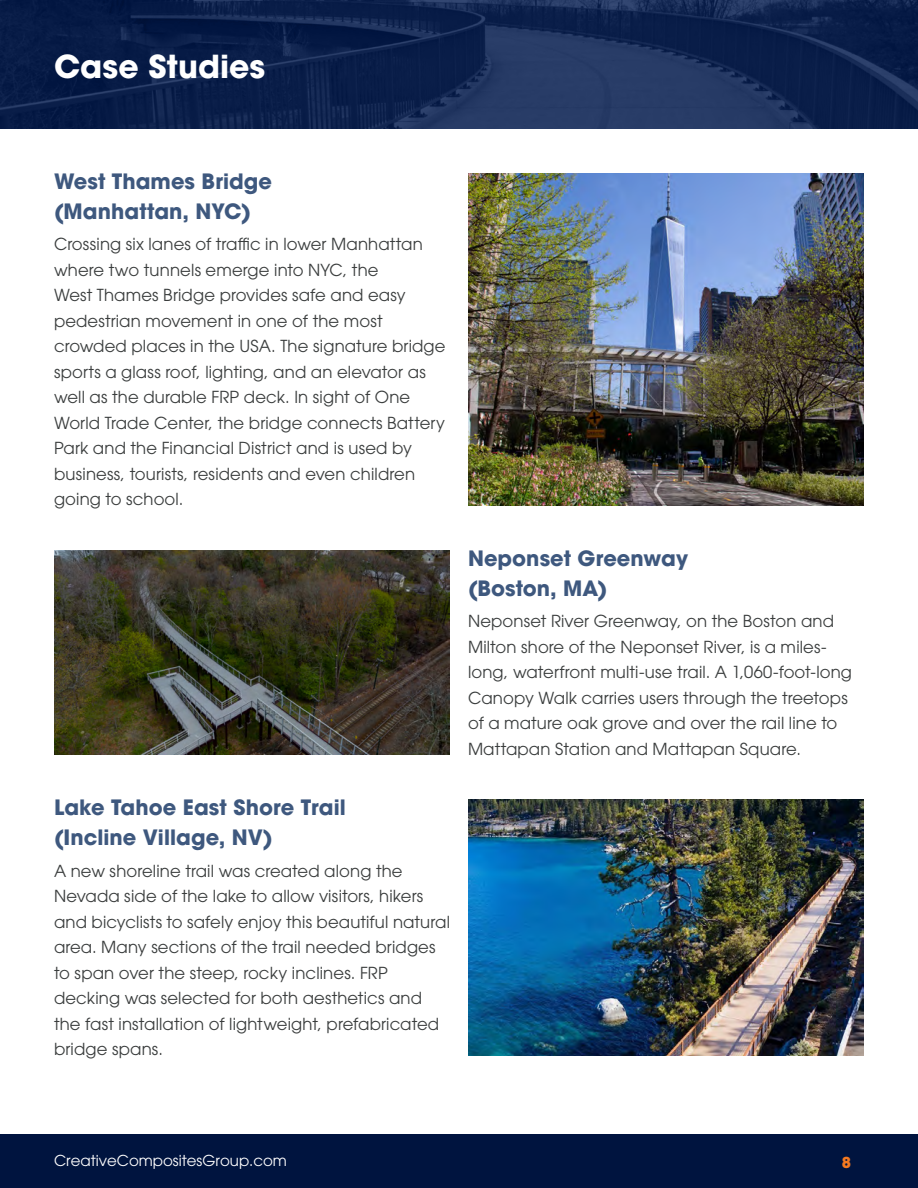
<style>
.page{position:relative;width:918px;height:1188px;background:#fff}
.page>*{position:absolute;margin:0;border:0;box-sizing:border-box;transform-origin:0 0}
.t1{font:700 31.5px "ITC Avant Garde Pro";color:#fff}
.t2{font:700 21px/30px "ITC Avant Garde Pro";letter-spacing:.005em;color:#3e587e}
.t3{font:16.5px/25.5px "ITC Avant Garde Pro";letter-spacing:.01em;color:#3a3d3d}
.t4{font:15px "ITC Avant Garde Pro";color:#fff}
.t5{font:700 15px "ITC Avant Garde Std";color:#f47920}
</style>
<div class="page">
<div style="left:0;top:1134px;width:918px;height:54px;background:#00143f"></div>
<img style="left:0;top:0;width:918px;height:128px">
<img style="left:468px;top:173px;width:396px;height:332px">
<img style="left:468px;top:800px;width:396px;height:255px">
<img style="left:54px;top:550px;width:396px;height:205px">
<h1 class="t1" style="left:54px;top:45px;width:213px">Case Studies</h1>
<p class="t2" style="left:54px;top:166px;width:220px">West Thames Bridge (Manhattan, NYC)</p>
<p class="t3" style="left:54px;top:231px;width:393px">Crossing six lanes of traffic in lower Manhattan where two tunnels emerge into NYC, the<br>West Thames Bridge provides safe and easy pedestrian movement in one of the most crowded places in the USA. The signature bridge sports a glass roof, lighting, and an elevator as well as the durable FRP deck. In sight of One World Trade Center, the bridge connects Battery Park and the Financial District and is used by business, tourists, residents and even children going to school.</p>
<p class="t2" style="left:54px;top:792px;width:293px">Lake Tahoe East Shore Trail (Incline Village, NV)</p>
<p class="t3" style="left:54px;top:858px;width:398px">A new shoreline trail was created along the Nevada side of the lake to allow visitors, hikers and bicyclists to safely enjoy this beautiful natural area. Many sections of the trail needed bridges to span over the steep, rocky inclines. FRP decking was selected for both aesthetics and the fast installation of lightweight, prefabricated bridge spans.</p>
<p class="t2" style="left:468px;top:543px;width:222px">Neponset Greenway (Boston, MA)</p>
<p class="t3" style="left:468px;top:608px;width:386px">Neponset River Greenway, on the Boston and Milton shore of the Neponset River, is a miles&shy;long, waterfront multi-use trail. A 1,060-foot-long Canopy Walk carries users through the treetops of a mature oak grove and over the rail line to Mattapan Station and Mattapan Square.</p>
<p class="t4" style="left:54px;top:1151px;width:234px">CreativeCompositesGroup.com</p>
<p class="t5" style="left:842px;top:1152px;width:11px">8</p>
</div>
